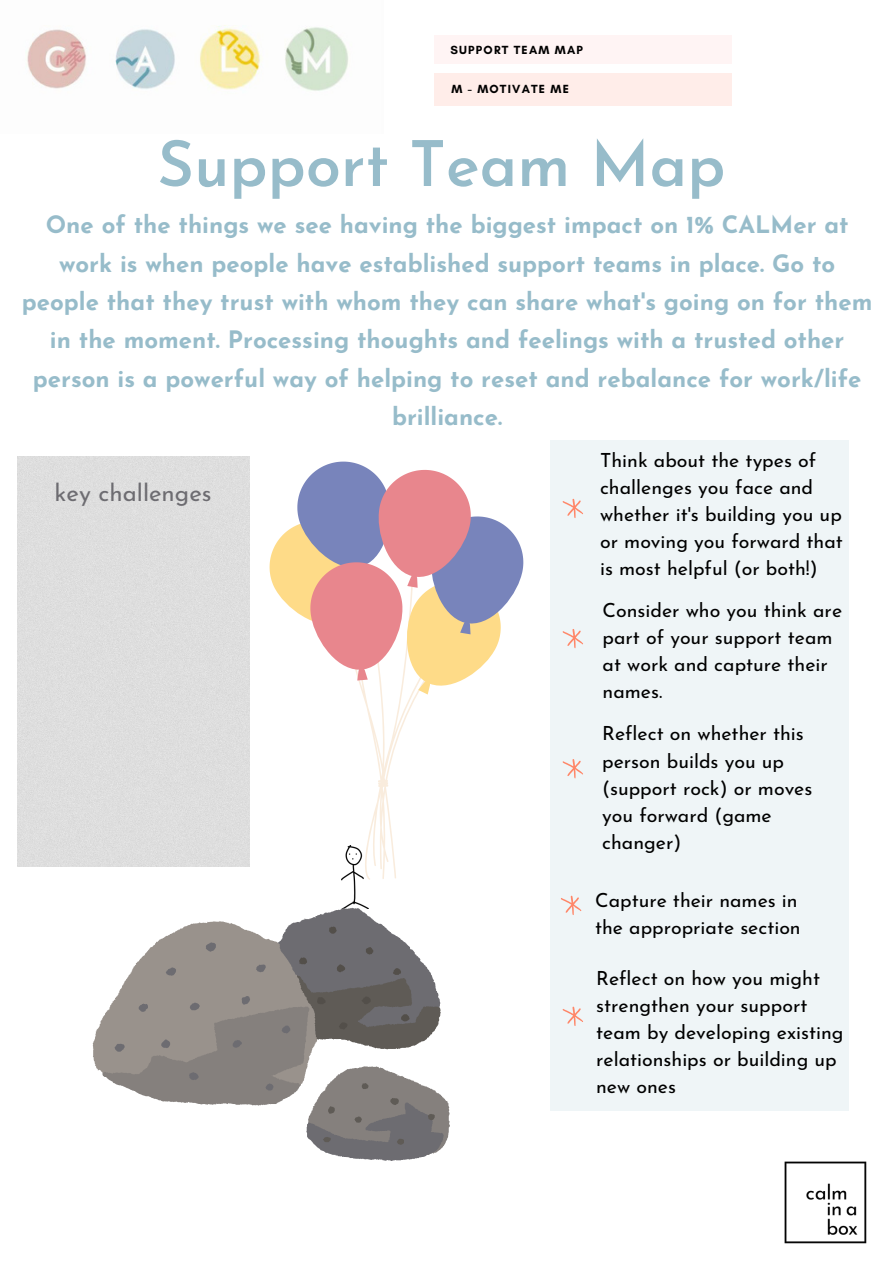
<style>
.page{position:relative;width:894px;height:1264px;background:#fff}
.page>*{position:absolute;margin:0;border:0;box-sizing:border-box;transform-origin:0 0}
.t1{font:600 63px "Josefin Sans";color:#97bcca}
.t2{font:700 24px/38.2px "Josefin Sans";color:#97bcca;text-align:center}
.t3{font:24px "Josefin Sans";color:#6d6c71}
.t4{font:19.5px/27px "Josefin Sans";color:#000}
.t5{font:700 12px "Glacial Indifference";letter-spacing:.1em;color:#000}
</style>
<div class="page">
<div style="left:434px;top:35px;width:297px;height:28px;background:#fff4f4"></div>
<div style="left:434px;top:73px;width:297px;height:33px;background:#ffede9"></div>
<div style="left:549px;top:440px;width:299px;height:670px;background:#eff5f7"></div>
<svg style="left:562px;top:498px;width:21px;height:20px"></svg>
<img style="left:27px;top:25px;width:322px;height:66px">
<svg style="left:562px;top:629px;width:21px;height:20px"></svg>
<svg style="left:562px;top:759px;width:21px;height:20px"></svg>
<svg style="left:561px;top:895px;width:21px;height:20px"></svg>
<svg style="left:562px;top:1006px;width:21px;height:20px"></svg>
<img style="left:784px;top:1161px;width:83px;height:83px">
<img style="left:341px;top:879px;width:26px;height:28px">
<svg style="left:93px;top:907px;width:356px;height:254px"></svg>
<svg style="left:341px;top:694px;width:87px;height:185px"></svg>
<svg style="left:269px;top:461px;width:254px;height:233px"></svg>
<svg style="left:378px;top:779px;width:10px;height:3px"></svg>
<div style="left:17px;top:456px;width:232px;height:410px;background:#dedede"></div>
<p class="t5" style="left:450px;top:43px;width:134px">SUPPORT TEAM MAP</p>
<p class="t5" style="left:451px;top:82px;width:119px">M - MOTIVATE ME</p>
<h1 class="t1" style="left:157px;top:139px;width:569px">Support Team Map</h1>
<p class="t2" style="left:22px;top:208px;width:851px">One of the things we see having the biggest impact on 1% CALMer at work is when people have established support teams in place. Go to people that they trust with whom they can share what's going on for them in the moment. Processing thoughts and feelings with a trusted other person is a powerful way of helping to reset and rebalance for work/life brilliance.</p>
<p class="t3" style="left:55px;top:482px;width:158px">key challenges</p>
<p class="t4" style="left:600px;top:448px;width:244px">Think about the types of challenges you face and whether it's building you up or moving you forward that is most helpful (or both!)</p>
<p class="t4" style="left:602px;top:598px;width:241px">Consider who you think are part of your support team at work and capture their names.</p>
<p class="t4" style="left:602px;top:722px;width:212px">Reflect on whether this person builds you up (support rock) or moves you forward (game changer)</p>
<p class="t4" style="left:595px;top:888px;width:207px">Capture their names in the appropriate section</p>
<p class="t4" style="left:596px;top:966px;width:249px">Reflect on how you might strengthen your support team by developing existing relationships or building up new ones</p>
</div>
